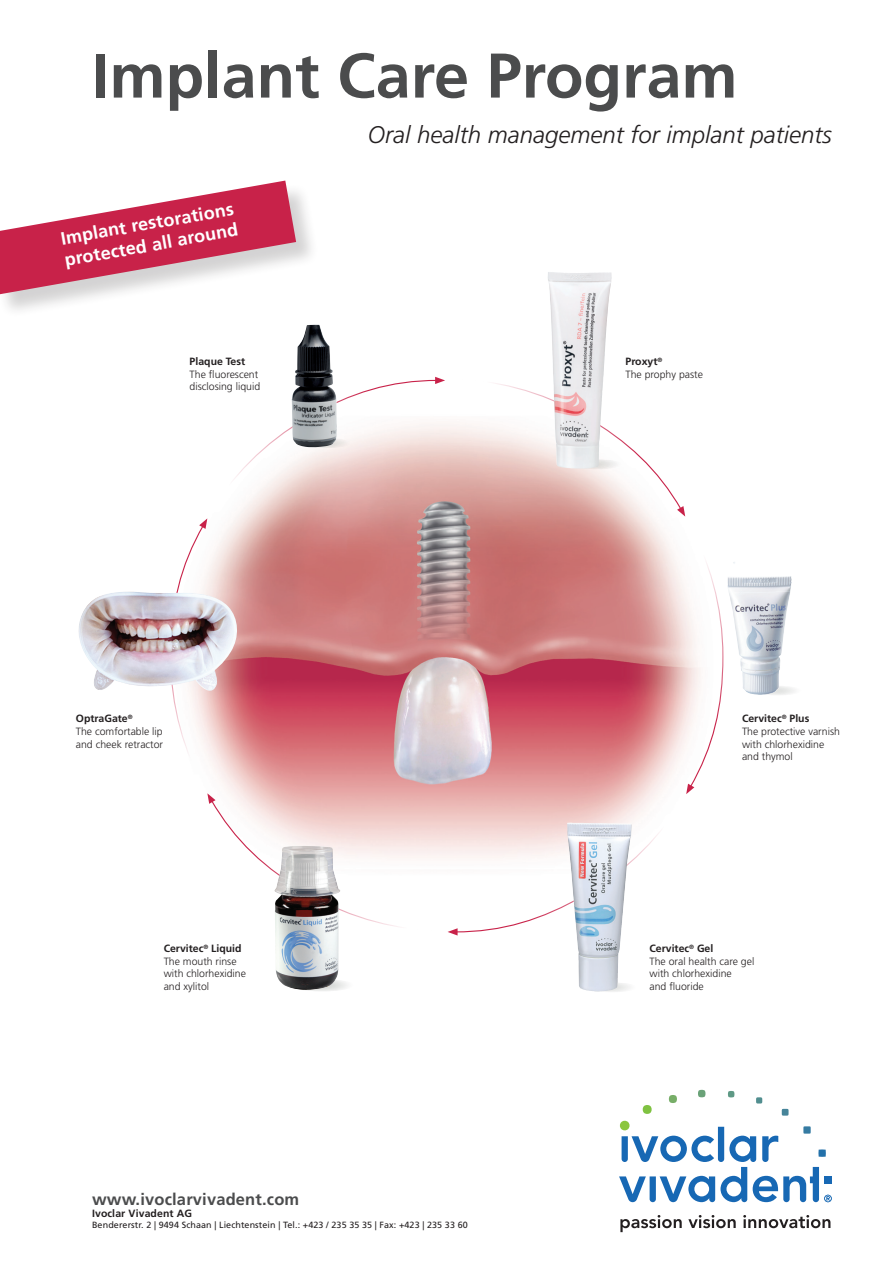
<style>
.page{position:relative;width:893px;height:1263px;background:#fff}
.page>*{position:absolute;margin:0;border:0;box-sizing:border-box;transform-origin:0 0}
.t1{font:700 63px "Frutiger";color:#4b4c4d}
.t2{font:italic 300 24px "Frutiger";color:#231f20}
.t3{font:700 18px/21.6px "Frutiger";color:#fff}
.t4{font:700 16.5px "Frutiger";letter-spacing:.01em;color:#4b4c4d}
.t5{font:300 10.5px/12.6px "Frutiger";color:#231f20}
.t6{font:700 10.5px "Frutiger";letter-spacing:.01em;color:#231f20}
.t7{font:9px "Frutiger";letter-spacing:.01em;color:#231f20}
.s1{font-weight:700}
</style>
<div class="page">
<svg style="left:619px;top:1089px;width:213px;height:113px"></svg>
<svg style="left:620px;top:1215px;width:62px;height:17px"></svg>
<svg style="left:688px;top:1215px;width:48px;height:13px"></svg>
<svg style="left:743px;top:1215px;width:87px;height:13px"></svg>
<div style="left:0;top:182px;width:320px;height:136px;background:#231f20;opacity:.2"></div>
<svg style="left:0;top:181px;width:296px;height:113px"></svg>
<svg style="left:172px;top:377px;width:552px;height:558px"></svg>
<img style="left:78px;top:592px;width:162px;height:102px">
<div style="left:753px;top:685px;width:50px;height:11px;background:#fafafa;border-radius:50%"></div>
<svg style="left:573px;top:459px;width:50px;height:10px"></svg>
<div style="left:302px;top:438px;width:50px;height:10px;background:#f2ecea;border-radius:50%"></div>
<div style="left:588px;top:982px;width:50px;height:10px;background:#f8f8f8;border-radius:50%"></div>
<div style="left:289px;top:979px;width:66px;height:13px;background:#f5f5f5;border-radius:50%"></div>
<img style="left:292px;top:325px;width:45px;height:123px">
<img style="left:547px;top:272px;width:57px;height:197px">
<img style="left:567px;top:823px;width:57px;height:168px">
<img style="left:274px;top:846px;width:66px;height:144px">
<img style="left:727px;top:562px;width:65px;height:133px">
<h1 class="t1" style="left:92px;top:39px;width:647px">Implant Care Program</h1>
<h2 class="t2" style="left:368px;top:121px;width:466px">Oral health management for implant patients</h2>
<h3 class="t3" style="left:59px;top:228px;width:177px;rotate:-10deg">Implant restorations protected all around</h3>
<p class="t6" style="left:190px;top:355px;width:57px">Plaque Test</p>
<p class="t5" style="left:190px;top:368px;width:72px">The fluorescent disclosing liquid</p>
<p class="t5" style="left:76px;top:712px;width:89px"><span class="s1">OptraGate</span><sup>®<br></sup>The comfortable lip and cheek retractor</p>
<p class="t5" style="left:625px;top:355px;width:79px"><span class="s1">Proxyt</span><sup>®<br></sup>The prophy paste</p>
<p class="t5" style="left:742px;top:712px;width:99px"><span class="s1">Cervitec</span><sup>®</sup> <span class="s1">Plus<br></span>The protective varnish with chlorhexidine and thymol</p>
<p class="t5" style="left:164px;top:942px;width:84px"><span class="s1">Cervitec</span><sup>®</sup> <span class="s1">Liquid<br></span>The mouth rinse with chlorhexidine and xylitol</p>
<p class="t5" style="left:649px;top:942px;width:106px"><span class="s1">Cervitec</span><sup>®</sup> <span class="s1">Gel<br></span>The oral health care gel with chlorhexidine<br>and fluoride</p>
<h3 class="t4" style="left:92px;top:1189px;width:209px">www.ivoclarvivadent.com</h3>
<p class="t6" style="left:92px;top:1207px;width:102px">Ivoclar Vivadent AG</p>
<p class="t7" style="left:92px;top:1219px;width:377px">Bendererstr. 2 | 9494 Schaan | Liechtenstein | Tel.: +423 / 235 35 35 | Fax: +423 | 235 33 60</p>
</div>
